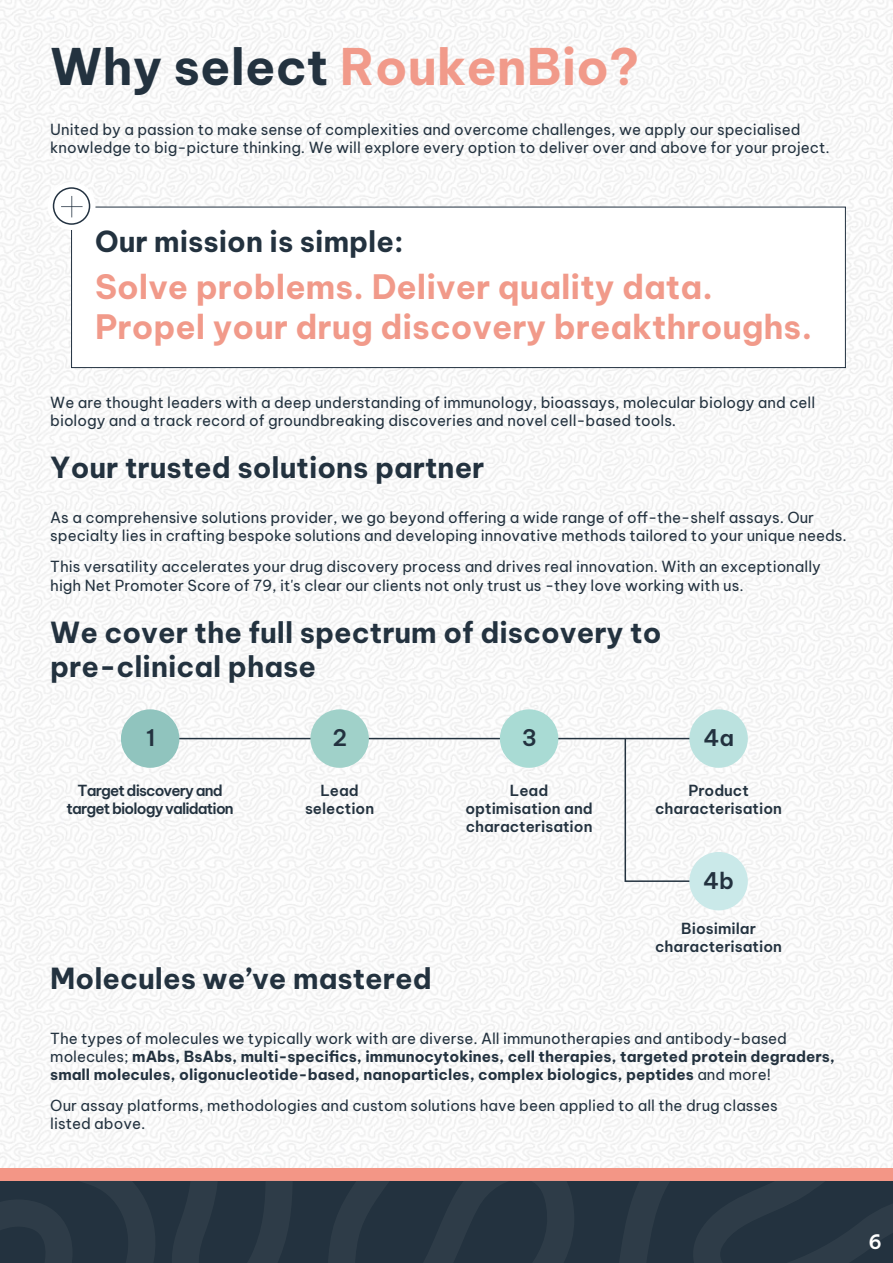
<style>
.page{position:relative;width:893px;height:1263px;background:#fff}
.page>*{position:absolute;margin:0;border:0;box-sizing:border-box;transform-origin:0 0}
.t1{font:700 49.5px "Be Vietnam Pro";color:#f19a8a}
.t2{font:700 33px/39.6px "Be Vietnam Pro";color:#f19a8a}
.t3{font:700 28.5px/34.2px "Be Vietnam Pro";color:#23323f}
.t4{font:600 22.5px "Be Vietnam Pro";color:#23323f}
.t5{font:600 19.5px "Be Vietnam Pro";color:#fff}
.t6{font:15px/18px "Be Vietnam Pro";color:#23323f}
.t7{font:700 15px/18px "Be Vietnam Pro";color:#23323f}
.t8{font:600 15px/18px "Be Vietnam Pro";color:#23323f;text-align:center}
.t9{font:600 15px/18px "Be Vietnam Pro";letter-spacing:-.055em;color:#23323f;text-align:center}
.s1{color:#23323f}
.s2{font-weight:400}
</style>
<div class="page">
<div style="left:0;top:1167px;width:893px;height:14px;background:#f39686"></div>
<svg style="left:0;top:1181px;width:476px;height:82px;background:#263542"></svg>
<svg style="left:0;top:1192px;width:73px;height:71px;background:#283643"></svg>
<svg style="left:476px;top:1181px;width:417px;height:82px;background:#263541"></svg>
<div style="left:71px;top:207px;width:775px;height:161px;background:#fff;border:1px solid #233241"></div>
<div style="left:48px;top:182px;width:48px;height:48px;background:#fff;border-radius:50%"></div>
<div style="left:53px;top:187px;width:37px;height:38px;border:2px solid #233241;border-radius:50%"></div>
<svg style="left:61px;top:196px;width:22px;height:21px"></svg>
<svg style="left:624px;top:737px;width:95px;height:146px"></svg>
<hr style="left:150px;top:738px;width:569px;height:1px;background:#23323f">
<div style="left:121px;top:709px;width:58px;height:59px;background:#90c4be;border-radius:50%"></div>
<div style="left:310px;top:709px;width:59px;height:59px;background:#a0d1c9;border-radius:50%"></div>
<div style="left:500px;top:709px;width:58px;height:59px;background:#a9dbd4;border-radius:50%"></div>
<div style="left:689px;top:709px;width:59px;height:59px;background:#bbe2df;border-radius:50%"></div>
<div style="left:689px;top:852px;width:59px;height:58px;background:#cae9e9;border-radius:50%"></div>
<h1 class="t1" style="left:50px;top:25px;width:591px"><span class="s1">Why select</span> RoukenBio?</h1>
<p class="t6" style="left:50px;top:119px;width:781px">United by a passion to make sense of complexities and overcome challenges, we apply our specialised knowledge to big-picture thinking. We will explore every option to deliver over and above for your project.</p>
<h3 class="t3" style="left:95px;top:221px;width:310px">Our mission is simple:</h3>
<h2 class="t2" style="left:95px;top:263px;width:719px">Solve problems. Deliver quality data.<br>Propel your drug discovery breakthroughs.</h2>
<p class="t6" style="left:50px;top:391px;width:766px">We are thought leaders with a deep understanding of immunology, bioassays, molecular biology and cell biology and a track record of groundbreaking discoveries and novel cell-based tools.</p>
<h3 class="t3" style="left:50px;top:447px;width:436px">Your trusted solutions partner</h3>
<p class="t6" style="left:50px;top:507px;width:798px">As a comprehensive solutions provider, we go beyond offering a wide range of off-the-shelf assays. Our specialty lies in crafting bespoke solutions and developing innovative methods tailored to your unique needs.</p>
<p class="t6" style="left:50px;top:556px;width:772px">This versatility accelerates your drug discovery process and drives real innovation. With an exceptionally high Net Promoter Score of 79, it's clear our clients not only trust us -they love working with us.</p>
<h3 class="t3" style="left:50px;top:612px;width:613px">We cover the full spectrum of discovery to pre-clinical phase</h3>
<h3 class="t4" style="left:146px;top:719px;width:11px">1</h3>
<h3 class="t4" style="left:332px;top:719px;width:16px">2</h3>
<h3 class="t4" style="left:522px;top:719px;width:17px">3</h3>
<h3 class="t4" style="left:703px;top:719px;width:32px">4a</h3>
<p class="t9" style="left:67px;top:779px;width:169px">Target discovery and target biology validation</p>
<p class="t8" style="left:305px;top:779px;width:71px">Lead selection</p>
<p class="t8" style="left:465px;top:779px;width:129px">Lead optimisation and characterisation</p>
<p class="t8" style="left:655px;top:779px;width:128px">Product characterisation</p>
<h3 class="t4" style="left:703px;top:861px;width:33px">4b</h3>
<h3 class="t3" style="left:50px;top:958px;width:383px">Molecules we’ve mastered</h3>
<p class="t8" style="left:655px;top:917px;width:128px">Biosimilar characterisation</p>
<p class="t7" style="left:50px;top:1027px;width:786px"><span class="s2">The types of molecules we typically work with are diverse. All immunotherapies and antibody-based molecules;</span> mAbs, BsAbs, multi-specifics, immunocytokines, cell therapies, targeted protein degraders, small molecules, oligonucleotide-based, nanoparticles, complex biologics, peptides <span class="s2">and more!</span></p>
<p class="t6" style="left:50px;top:1095px;width:729px">Our assay platforms, methodologies and custom solutions have been applied to all the drug classes listed above.</p>
<h3 class="t5" style="left:868px;top:1225px;width:15px">6</h3>
</div>
